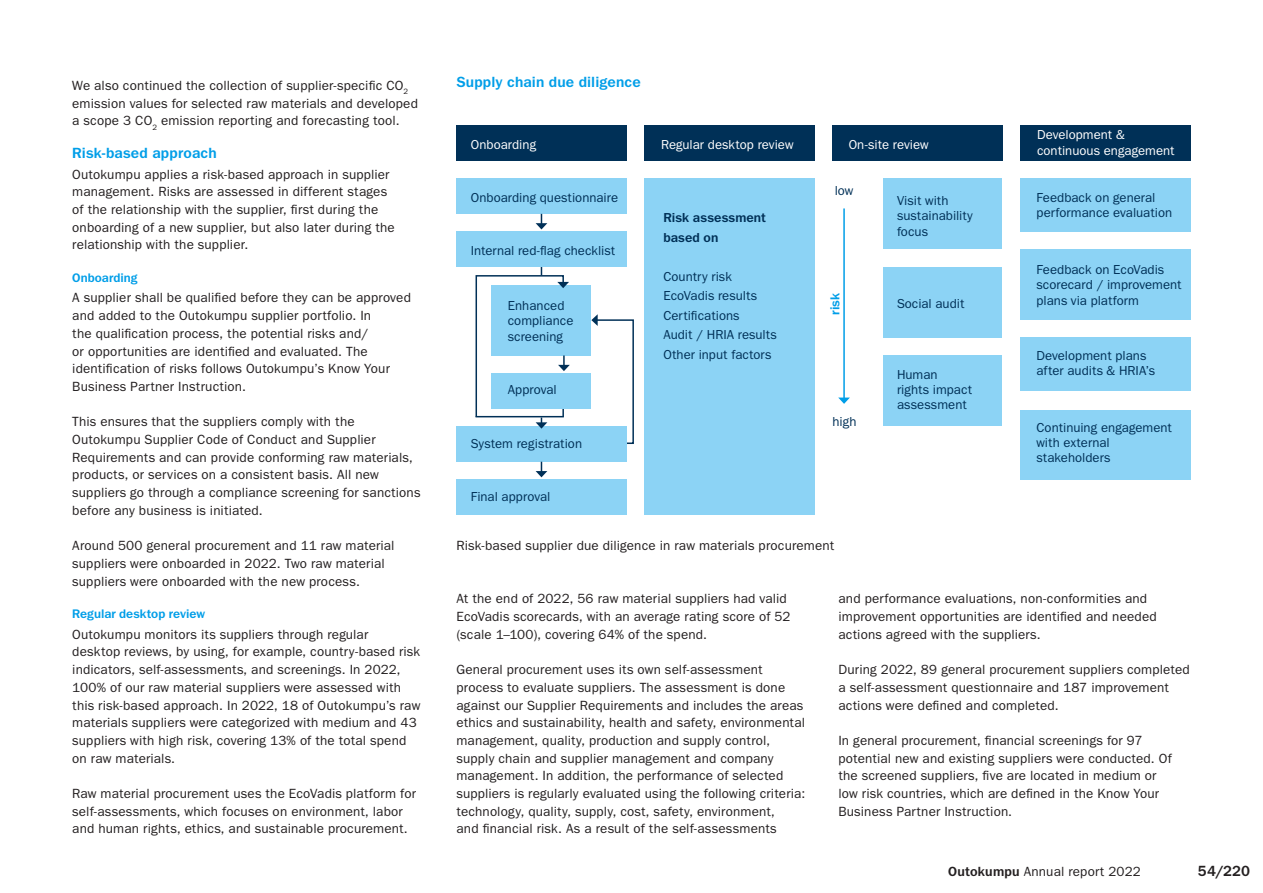
<style>
.page{position:relative;width:1263px;height:893px;background:#fff}
.page>*{position:absolute;margin:0;border:0;box-sizing:border-box;transform-origin:0 0}
.t1{font:500 15px "Tee Franklin Forever";letter-spacing:.01em;color:#009ee8}
.t2{font:500 15px "Tee Franklin Forever";color:#231f20}
.t3{font:13.5px/17.7px "Tee Franklin Forever";letter-spacing:.015em;color:#231f20}
.t4{font:13.2px/15.3px "Tee Franklin Forever";letter-spacing:.005em;color:#003057}
.t5{font:13.2px/15.3px "Tee Franklin Forever";letter-spacing:.005em;color:#fff}
.t6{font:500 13.2px/19.5px "Tee Franklin Forever";letter-spacing:.01em;color:#003057}
.t7{font:500 13.2px "Tee Franklin Forever";color:#009ee8}
.t8{font:500 12.6px "Tee Franklin Forever";color:#009ee8}
.s1{font-weight:500}
</style>
<div class="page">
<div style="left:492px;top:285px;width:99px;height:70px;background:#8cd3f5"></div>
<div style="left:884px;top:178px;width:118px;height:71px;background:#8cd3f5"></div>
<div style="left:884px;top:267px;width:118px;height:71px;background:#8cd3f5"></div>
<div style="left:884px;top:355px;width:118px;height:71px;background:#8cd3f5"></div>
<div style="left:492px;top:373px;width:99px;height:36px;background:#8cd3f5"></div>
<svg style="left:591px;top:314px;width:43px;height:131px"></svg>
<hr style="left:843px;top:208px;width:2px;height:190px;background:#009ee8">
<svg style="left:838px;top:398px;width:12px;height:6px"></svg>
<div style="left:456px;top:125px;width:170px;height:36px;background:#003057"></div>
<div style="left:456px;top:178px;width:170px;height:36px;background:#8cd3f5"></div>
<div style="left:1020px;top:178px;width:171px;height:54px;background:#8cd3f5"></div>
<div style="left:1020px;top:249px;width:171px;height:71px;background:#8cd3f5"></div>
<div style="left:1020px;top:337px;width:171px;height:54px;background:#8cd3f5"></div>
<div style="left:1020px;top:410px;width:171px;height:70px;background:#8cd3f5"></div>
<div style="left:644px;top:178px;width:170px;height:337px;background:#8cd3f5"></div>
<div style="left:456px;top:232px;width:170px;height:35px;background:#8cd3f5"></div>
<div style="left:456px;top:426px;width:170px;height:36px;background:#8cd3f5"></div>
<div style="left:456px;top:479px;width:170px;height:36px;background:#8cd3f5"></div>
<div style="left:644px;top:125px;width:170px;height:36px;background:#003057"></div>
<div style="left:832px;top:125px;width:171px;height:36px;background:#003057"></div>
<div style="left:1020px;top:125px;width:171px;height:36px;background:#003057"></div>
<svg style="left:536px;top:214px;width:11px;height:15px"></svg>
<svg style="left:536px;top:462px;width:11px;height:15px"></svg>
<svg style="left:475px;top:267px;width:95px;height:162px"></svg>
<hr style="left:475px;top:416px;width:89px;height:1px;background:#003057">
<p class="t3" style="left:72px;top:77px;width:347px">We also continued the collection of supplier-specific CO<sub>2 </sub>emission values for selected raw materials and developed a scope 3 CO<sub>2</sub> emission reporting and forecasting tool.</p>
<p class="t1" style="left:72px;top:144px;width:146px">Risk-based approach</p>
<p class="t3" style="left:72px;top:165px;width:324px">Outokumpu applies a risk-based approach in supplier management. Risks are assessed in different stages of the relationship with the supplier, first during the onboarding of a new supplier, but also later during the relationship with the supplier.</p>
<p class="t8" style="left:72px;top:270px;width:67px">Onboarding</p>
<p class="t3" style="left:72px;top:289px;width:340px">A supplier shall be qualified before they can be approved and added to the Outokumpu supplier portfolio. In<br>the qualification process, the potential risks and/<br>or opportunities are identified and evaluated. The identification of risks follows Outokumpu’s Know Your Business Partner Instruction.</p>
<p class="t3" style="left:72px;top:413px;width:350px">This ensures that the suppliers comply with the Outokumpu Supplier Code of Conduct and Supplier Requirements and can provide conforming raw materials, products, or services on a consistent basis. All new suppliers go through a compliance screening for sanctions before any business is initiated.</p>
<p class="t3" style="left:72px;top:537px;width:324px">Around 500 general procurement and 11 raw material suppliers were onboarded in 2022. Two raw material suppliers were onboarded with the new process.</p>
<p class="t8" style="left:72px;top:606px;width:134px">Regular desktop review</p>
<p class="t3" style="left:72px;top:625px;width:350px">Outokumpu monitors its suppliers through regular<br>desktop reviews, by using, for example, country-based risk indicators, self-assessments, and screenings. In 2022, 100% of our raw material suppliers were assessed with this risk-based approach. In 2022, 18 of Outokumpu’s raw materials suppliers were categorized with medium and 43 suppliers with high risk, covering 13% of the total spend on raw materials.</p>
<p class="t3" style="left:72px;top:785px;width:345px">Raw material procurement uses the EcoVadis platform for self-assessments, which focuses on environment, labor and human rights, ethics, and sustainable procurement.</p>
<p class="t1" style="left:456px;top:73px;width:186px">Supply chain due diligence</p>
<p class="t5" style="left:1037px;top:127px;width:139px">Development &amp; continuous engagement</p>
<p class="t5" style="left:661px;top:136px;width:134px">Regular desktop review</p>
<p class="t5" style="left:849px;top:136px;width:81px">On-site review</p>
<p class="t4" style="left:835px;top:183px;width:20px">low</p>
<p class="t5" style="left:471px;top:136px;width:67px">Onboarding</p>
<p class="t4" style="left:471px;top:189px;width:149px">Onboarding questionnaire</p>
<p class="t4" style="left:1036px;top:189px;width:137px">Feedback on general performance evaluation</p>
<p class="t4" style="left:897px;top:193px;width:77px">Visit with sustainability focus</p>
<p class="t6" style="left:663px;top:208px;width:104px">Risk assessment based on</p>
<p class="t4" style="left:663px;top:266px;width:115px;line-height:19.5px">Country risk<br>EcoVadis results<br>Certifications<br>Audit / HRIA results<br>Other input factors</p>
<p class="t4" style="left:471px;top:243px;width:146px">Internal red-flag checklist</p>
<p class="t4" style="left:1036px;top:262px;width:147px">Feedback on EcoVadis scorecard / improvement plans via platform</p>
<p class="t7" style="left:827px;top:315px;width:24px;rotate:-90deg">risk</p>
<p class="t4" style="left:897px;top:296px;width:69px">Social audit</p>
<p class="t4" style="left:508px;top:298px;width:67px">Enhanced compliance screening</p>
<p class="t4" style="left:1036px;top:348px;width:120px">Development plans after audits &amp; HRIA’s</p>
<p class="t4" style="left:897px;top:367px;width:77px">Human rights impact assessment</p>
<p class="t4" style="left:508px;top:382px;width:51px">Approval</p>
<p class="t4" style="left:471px;top:436px;width:113px">System registration</p>
<p class="t4" style="left:471px;top:489px;width:81px">Final approval</p>
<p class="t4" style="left:832px;top:414px;width:26px">high</p>
<p class="t3" style="left:456px;top:537px;width:379px">Risk-based supplier due diligence in raw materials procurement</p>
<p class="t4" style="left:1036px;top:420px;width:137px">Continuing engagement with external stakeholders</p>
<p class="t3" style="left:456px;top:590px;width:336px">At the end of 2022, 56 raw material suppliers had valid<br>EcoVadis scorecards, with an average rating score of 52 (scale 1–100), covering 64% of the spend.</p>
<p class="t3" style="left:456px;top:661px;width:350px">General procurement uses its own self-assessment process to evaluate suppliers. The assessment is done against our Supplier Requirements and includes the areas ethics and sustainability, health and safety, environmental management, quality, production and supply control, supply chain and supplier management and company management. In addition, the performance of selected suppliers is regularly evaluated using the following criteria: technology, quality, supply, cost, safety, environment,<br>and financial risk. As a result of the self-assessments</p>
<p class="t3" style="left:838px;top:590px;width:320px">and performance evaluations, non-conformities and improvement opportunities are identified and needed actions agreed with the suppliers.</p>
<p class="t3" style="left:838px;top:661px;width:353px">During 2022, 89 general procurement suppliers completed a self-assessment questionnaire and 187 improvement actions were defined and completed.</p>
<p class="t3" style="left:838px;top:731px;width:335px">In general procurement, financial screenings for 97 potential new and existing suppliers were conducted. Of the screened suppliers, five are located in medium or low risk countries, which are defined in the Know Your Business Partner Instruction.</p>
<p class="t3" style="left:948px;top:862px;width:194px"><span class="s1">Outokumpu</span> Annual report 2022</p>
<p class="t2" style="left:1198px;top:862px;width:54px">54/220</p>
</div>
